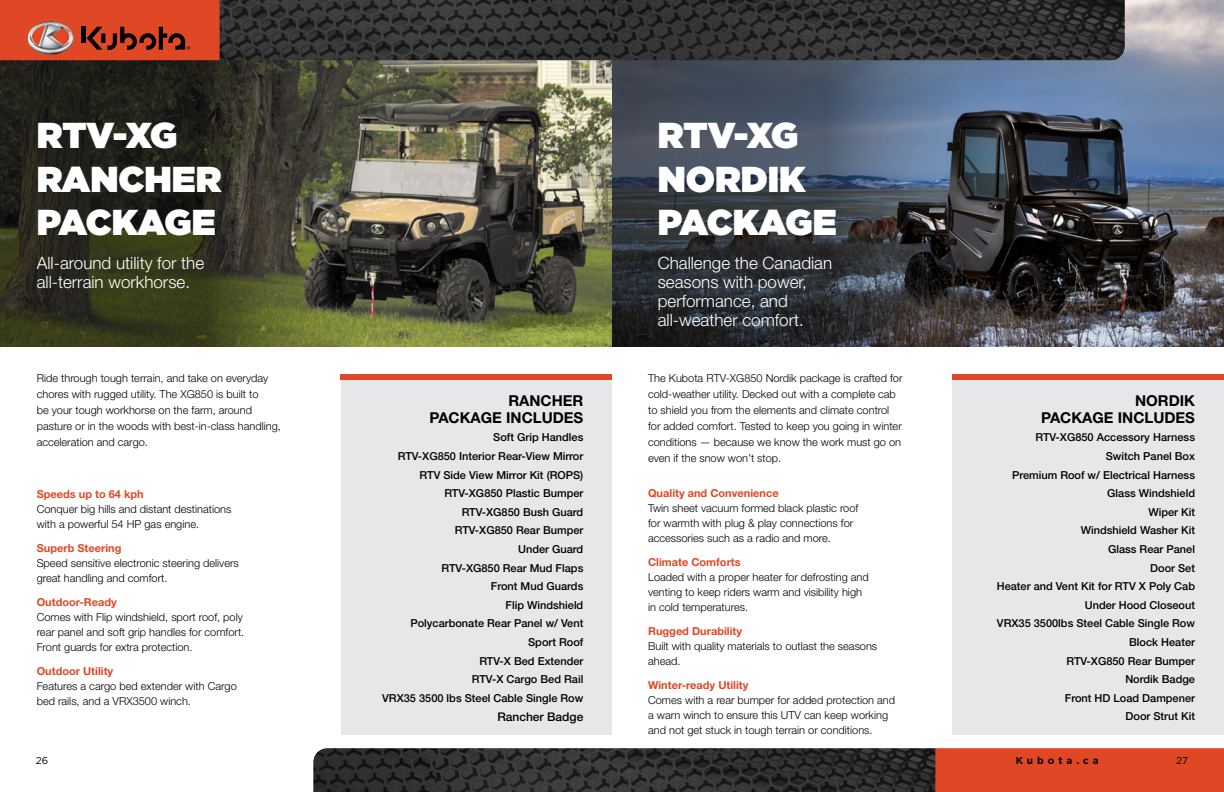
<style>
.page{position:relative;width:1224px;height:792px;background:#fff}
.page>*{position:absolute;margin:0;border:0;box-sizing:border-box;transform-origin:0 0}
.t1{font:900 36px/43.2px "Gotham";color:#fff}
.t2{font:300 17px/19px "Helvetica Neue LT Std";color:#fff}
.t3{font:700 15px/17px "Helvetica Neue LT Std";color:#000;text-align:right}
.t4{font:500 12px "Helvetica Neue LT Std";color:#000}
.t5{font:300 11px/15px "Helvetica Neue LT Std";color:#000}
.t6{font:500 11px/18.6px "Helvetica Neue LT Std";color:#000;text-align:right}
.t7{font:700 11px "Helvetica Neue LT Std";color:#df4825}
.t8{font:700 10px "Gotham";letter-spacing:.4em;color:#000}
.t9{font:10px "Gotham";color:#000}
</style>
<div class="page">
<img style="left:400px;top:60px;width:212px;height:286px">
<img style="left:1021px;top:0;width:203px;height:346px">
<svg style="left:0;top:60px;width:400px;height:286px;background:#3a3a28"></svg>
<svg style="left:612px;top:60px;width:409px;height:286px;background:#3d444f"></svg>
<img style="left:0;top:0;width:1125px;height:60px">
<img style="left:314px;top:748px;width:910px;height:44px">
<div style="left:81px;top:27px;width:5px;height:16px;background:#000"></div>
<svg style="left:87px;top:27px;width:103px;height:23px;background:#912e17"></svg>
<img style="left:28px;top:22px;width:46px;height:32px">
<div style="left:341px;top:380px;width:271px;height:355px;background:#e6e7e8"></div>
<div style="left:953px;top:380px;width:271px;height:355px;background:#e6e7e8"></div>
<div style="left:341px;top:374px;width:271px;height:6px;background:#df4825"></div>
<div style="left:952px;top:374px;width:272px;height:6px;background:#df4825"></div>
<h1 class="t1" style="left:37px;top:114px;width:186px">RTV-XG<br>RANCHER<br>PACKAGE</h1>
<h1 class="t1" style="left:658px;top:114px;width:180px">RTV-XG<br>NORDIK<br>PACKAGE</h1>
<h2 class="t2" style="left:37px;top:254px;width:169px">All-around utility for the all-terrain workhorse.</h2>
<h2 class="t2" style="left:658px;top:254px;width:176px">Challenge the Canadian seasons with power, performance, and all-weather comfort.</h2>
<p class="t5" style="left:37px;top:369px;width:246px;line-height:16px">Ride through tough terrain, and take on everyday chores with rugged utility. The XG850 is built to<br>be your tough workhorse on the farm, around pasture or in the woods with best-in-class handling, acceleration and cargo.</p>
<p class="t5" style="left:648px;top:369px;width:256px;line-height:16px">The Kubota RTV-XG850 Nordik package is crafted for cold-weather utility. Decked out with a complete cab to shield you from the elements and climate control for added comfort. Tested to keep you going in winter conditions — because we know the work must go on even if the snow won’t stop.</p>
<p class="t7" style="left:37px;top:488px;width:108px">Speeds up to 64 kph</p>
<p class="t5" style="left:37px;top:502px;width:196px">Conquer big hills and distant destinations with a powerful 54 HP gas engine.</p>
<p class="t7" style="left:37px;top:542px;width:86px">Superb Steering</p>
<p class="t5" style="left:37px;top:556px;width:204px">Speed sensitive electronic steering delivers great handling and comfort.</p>
<p class="t7" style="left:37px;top:596px;width:82px">Outdoor-Ready</p>
<p class="t5" style="left:37px;top:610px;width:209px">Comes with Flip windshield, sport roof, poly rear panel and soft grip handles for comfort.<br>Front guards for extra protection.</p>
<p class="t7" style="left:37px;top:665px;width:78px">Outdoor Utility</p>
<p class="t5" style="left:37px;top:679px;width:202px">Features a cargo bed extender with Cargo bed rails, and a VRX3500 winch.</p>
<h3 class="t3" style="left:429px;top:392px;width:155px">RANCHER<br>PACKAGE INCLUDES</h3>
<p class="t6" style="left:382px;top:428px;width:203px">Soft Grip Handles<br>RTV-XG850 Interior Rear-View Mirror<br>RTV Side View Mirror Kit (ROPS)<br>RTV-XG850 Plastic Bumper<br>RTV-XG850 Bush Guard<br>RTV-XG850 Rear Bumper<br>Under Guard<br>RTV-XG850 Rear Mud Flaps<br>Front Mud Guards<br>Flip Windshield<br>Polycarbonate Rear Panel w/ Vent<br>Sport Roof<br>RTV-X Bed Extender<br>RTV-X Cargo Bed Rail<br>VRX35 3500 lbs Steel Cable Single Row</p>
<p class="t4" style="left:497px;top:710px;width:88px">Rancher Badge</p>
<p class="t7" style="left:648px;top:486px;width:132px">Quality and Convenience</p>
<p class="t5" style="left:648px;top:500px;width:212px">Twin sheet vacuum formed black plastic roof for warmth with plug &amp; play connections for accessories such as a radio and more.</p>
<p class="t7" style="left:648px;top:555px;width:94px">Climate Comforts</p>
<p class="t5" style="left:648px;top:569px;width:222px">Loaded with a proper heater for defrosting and venting to keep riders warm and visibility high in cold temperatures.</p>
<p class="t7" style="left:648px;top:624px;width:96px">Rugged Durability</p>
<p class="t5" style="left:648px;top:638px;width:231px">Built with quality materials to outlast the seasons ahead.</p>
<p class="t7" style="left:648px;top:678px;width:102px">Winter-ready Utility</p>
<p class="t5" style="left:648px;top:692px;width:248px">Comes with a rear bumper for added protection and a warn winch to ensure this UTV can keep working and not get stuck in tough terrain or conditions.</p>
<h3 class="t3" style="left:1041px;top:392px;width:155px">NORDIK<br>PACKAGE INCLUDES</h3>
<p class="t6" style="left:997px;top:428px;width:200px">RTV-XG850 Accessory Harness<br>Switch Panel Box<br>Premium Roof w/ Electrical Harness<br>Glass Windshield<br>Wiper Kit<br>Windshield Washer Kit<br>Glass Rear Panel<br>Door Set<br>Heater and Vent Kit for RTV X Poly Cab<br>Under Hood Closeout<br>VRX35 3500lbs Steel Cable Single Row<br>Block Heater<br>RTV-XG850 Rear Bumper<br>Nordik Badge<br>Front HD Load Dampener<br>Door Strut Kit</p>
<p class="t9" style="left:36px;top:754px;width:14px">26</p>
<p class="t8" style="left:1016px;top:754px;width:85px">Kubota.ca</p>
<p class="t9" style="left:1176px;top:754px;width:13px">27</p>
</div>
